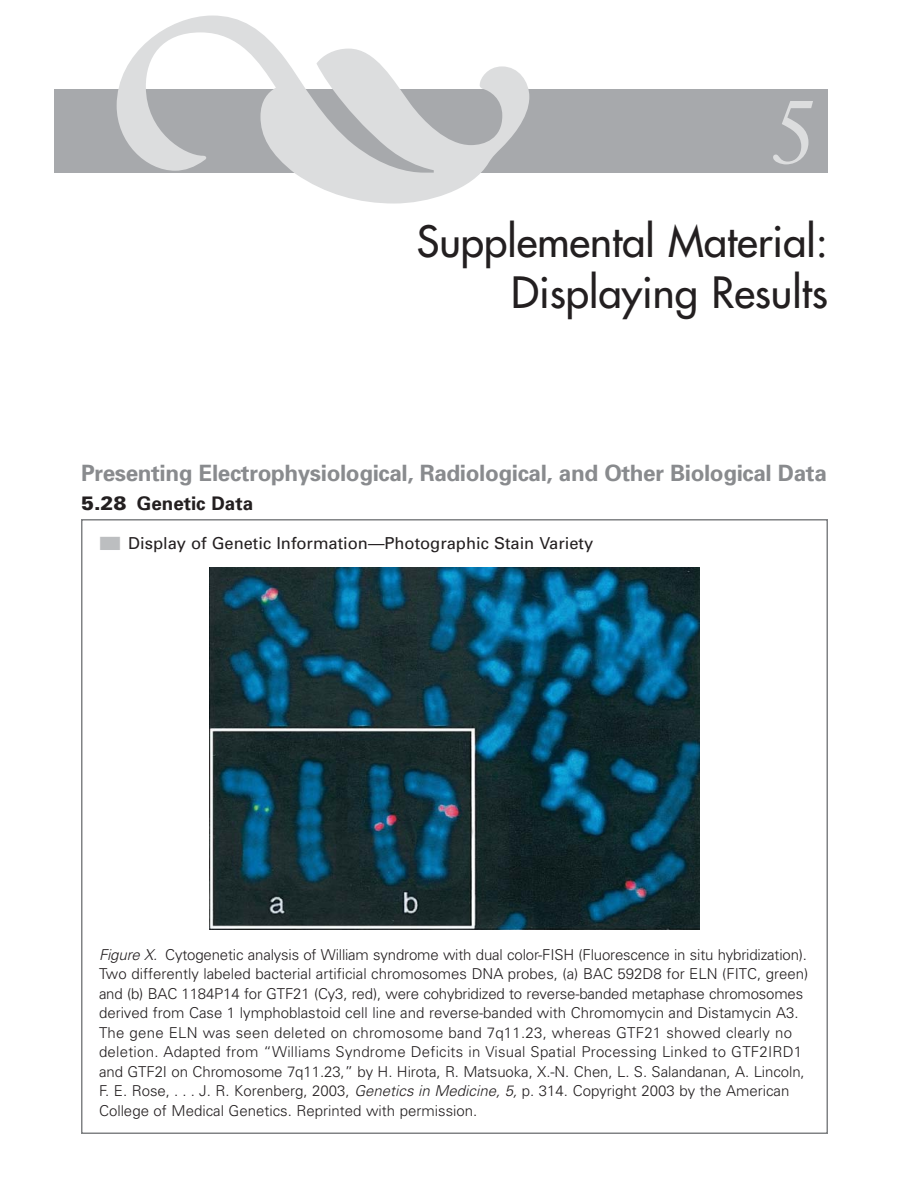
<style>
.page{position:relative;width:918px;height:1188px;background:#fff}
.page>*{position:absolute;margin:0;border:0;box-sizing:border-box;transform-origin:0 0}
.t1{font:90px "Sabon";color:#dcddde}
.t2{font:42px/51px "Futura";color:#231f20;text-align:right}
.t3{font:700 22.5px "Univers";letter-spacing:-.015em;color:#898b8e}
.t4{font:700 18.75px "Univers";color:#231f20}
.t5{font:16.5px "Univers";color:#231f20}
.t6{font:300 15px/19.5px "Univers";color:#231f20}
.s1{font-weight:900;font-size:19.5px}
.s2{font-family:"Universal Newswith Comm Pi";color:#bcbec0}
.s3{font-style:italic}
</style>
<div class="page">
<div style="left:54px;top:90px;width:774px;height:83px;background:#a7a9ac"></div>
<svg style="left:117px;top:16px;width:412px;height:188px"></svg>
<img style="left:210px;top:567px;width:490px;height:362px">
<h1 class="t1" style="left:769px;top:94px;width:52px">5</h1>
<h2 class="t2" style="left:417px;top:219px;width:413px">Supplemental Material:<br>Displaying Results</h2>
<h3 class="t3" style="left:81px;top:465px;width:747px">Presenting Electrophysiological, Radiological, and Other Biological Data</h3>
<p class="t4" style="left:81px;top:496px;width:174px"><span class="s1">5.28</span> Genetic Data</p>
<p class="t5" style="left:99px;top:537px;width:496px"><span class="s2">-</span> Display of Genetic Information—Photographic Stain Variety</p>
<p class="t6" style="left:99px;top:946px;width:711px"><span class="s3">Figure X.</span> Cytogenetic analysis of William syndrome with dual color-FISH (Fluorescence in situ hybridization).<br>Two differently labeled bacterial artificial chromosomes DNA probes, (a) BAC 592D8 for ELN (FITC, green) and (b) BAC 1184P14 for GTF21 (Cy3, red), were cohybridized to reverse-banded metaphase chromosomes derived from Case 1 lymphoblastoid cell line and reverse-banded with Chromomycin and Distamycin A3.<br>The gene ELN was seen deleted on chromosome band 7q11.23, whereas GTF21 showed clearly no deletion. Adapted from “Williams Syndrome Deficits in Visual Spatial Processing Linked to GTF2IRD1 and GTF2I on Chromosome 7q11.23,” by H. Hirota, R. Matsuoka, X.-N. Chen, L. S. Salandanan, A. Lincoln, F. E. Rose, . . . J. R. Korenberg, 2003, <span class="s3">Genetics in Medicine, 5,</span> p. 314. Copyright 2003 by the American College of Medical Genetics. Reprinted with permission.</p>
</div>
